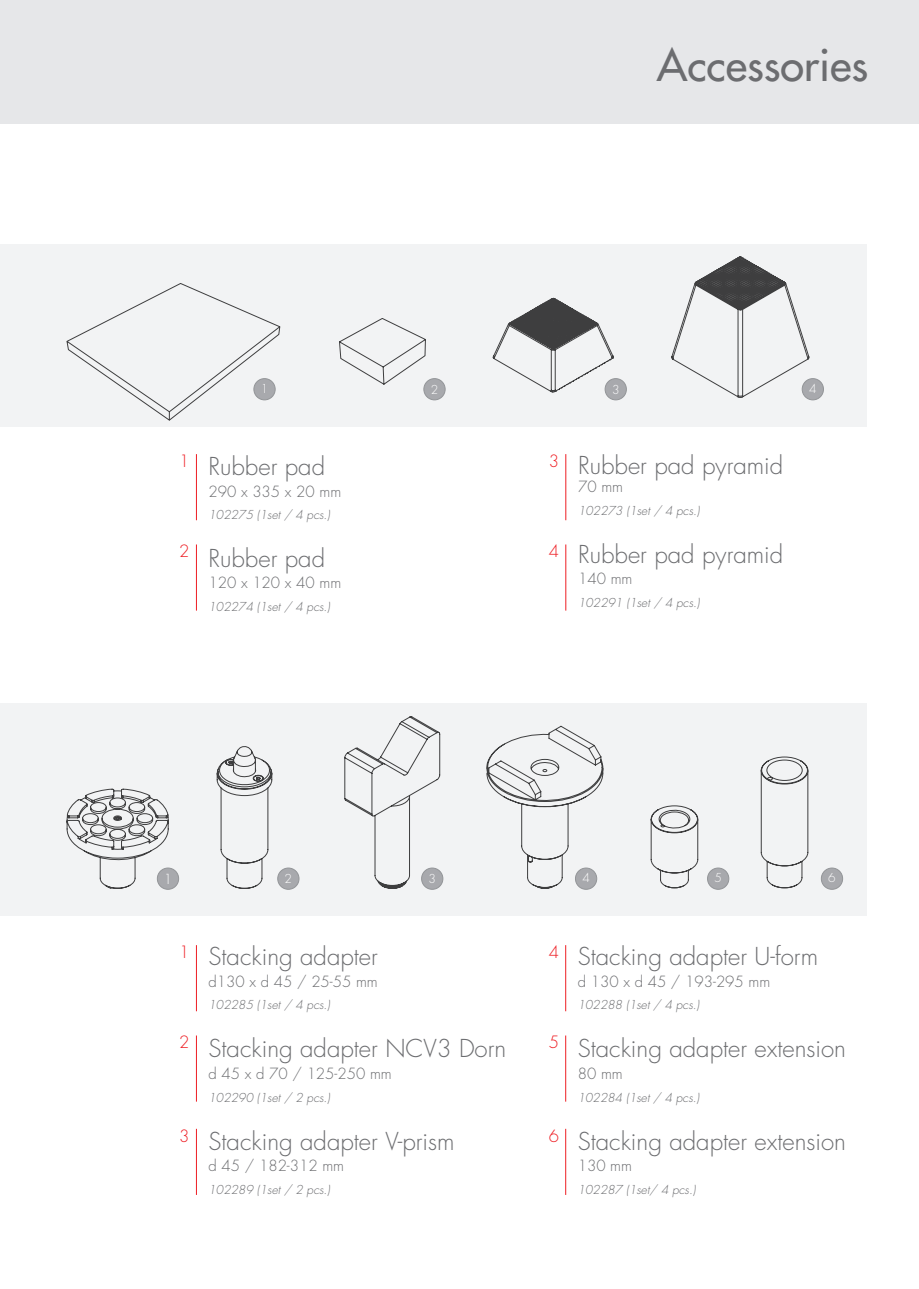
<style>
.page{position:relative;width:919px;height:1289px;background:#fff}
.page>*{position:absolute;margin:0;border:0;box-sizing:border-box;transform-origin:0 0}
.t1{font:43.5px "Futura";color:#6c6d70}
.t2{font:300 24px "Futura";color:#6c6d70}
.t3{font:300 16.5px "Futura";color:#ee1d23}
.t4{font:300 15px "Futura";color:#6c6d70}
.t5{font:300 13.5px "Futura";color:#fff}
.t6{font:italic 300 12px "Futura";color:#6c6d70}
.t7{font:300 12px "Futura";color:#fff}
</style>
<div class="page">
<div style="left:0;top:243px;width:865px;height:183px;background:#f2f3f4"></div>
<div style="left:0;top:703px;width:865px;height:212px;background:#f2f3f4"></div>
<div style="left:0;top:0;width:918px;height:123px;background:#e6e7e9"></div>
<svg style="left:66px;top:283px;width:214px;height:138px"></svg>
<svg style="left:339px;top:318px;width:87px;height:67px"></svg>
<svg style="left:671px;top:256px;width:138px;height:141px"></svg>
<svg style="left:492px;top:298px;width:121px;height:94px"></svg>
<svg style="left:216px;top:746px;width:56px;height:143px"></svg>
<svg style="left:486px;top:725px;width:117px;height:164px"></svg>
<svg style="left:67px;top:788px;width:101px;height:101px"></svg>
<svg style="left:344px;top:716px;width:96px;height:173px"></svg>
<svg style="left:650px;top:805px;width:48px;height:83px"></svg>
<svg style="left:760px;top:756px;width:48px;height:132px"></svg>
<hr style="left:196px;top:945px;width:1px;height:66px;background:#ee1d23">
<hr style="left:196px;top:1035px;width:1px;height:66px;background:#ee1d23">
<hr style="left:196px;top:1128px;width:1px;height:66px;background:#ee1d23">
<hr style="left:565px;top:945px;width:1px;height:66px;background:#ee1d23">
<hr style="left:565px;top:1035px;width:1px;height:66px;background:#ee1d23">
<hr style="left:565px;top:1128px;width:1px;height:66px;background:#ee1d23">
<hr style="left:565px;top:454px;width:1px;height:66px;background:#ee1d23">
<hr style="left:565px;top:544px;width:1px;height:66px;background:#ee1d23">
<hr style="left:196px;top:454px;width:1px;height:66px;background:#ee1d23">
<hr style="left:196px;top:544px;width:1px;height:66px;background:#ee1d23">
<div style="left:254px;top:378px;width:21px;height:22px;background:#a8a9ad;border-radius:50%"></div>
<div style="left:254px;top:378px;width:21px;height:22px;border:1px solid #939598;border-radius:50%"></div>
<div style="left:424px;top:378px;width:21px;height:22px;background:#a8a9ad;border-radius:50%"></div>
<div style="left:423px;top:378px;width:22px;height:22px;border:1px solid #939598;border-radius:50%"></div>
<div style="left:802px;top:378px;width:21px;height:22px;background:#a8a9ad;border-radius:50%"></div>
<div style="left:802px;top:378px;width:21px;height:22px;border:1px solid #939598;border-radius:50%"></div>
<div style="left:605px;top:378px;width:21px;height:22px;background:#a8a9ad;border-radius:50%"></div>
<div style="left:605px;top:378px;width:21px;height:22px;border:1px solid #939598;border-radius:50%"></div>
<div style="left:157px;top:868px;width:22px;height:21px;background:#a8a9ad;border-radius:50%"></div>
<div style="left:157px;top:867px;width:22px;height:22px;border:1px solid #939598;border-radius:50%"></div>
<div style="left:278px;top:868px;width:21px;height:21px;background:#a8a9ad;border-radius:50%"></div>
<div style="left:277px;top:867px;width:22px;height:22px;border:1px solid #939598;border-radius:50%"></div>
<div style="left:575px;top:868px;width:21px;height:21px;background:#a8a9ad;border-radius:50%"></div>
<div style="left:575px;top:867px;width:22px;height:22px;border:1px solid #939598;border-radius:50%"></div>
<div style="left:421px;top:868px;width:22px;height:21px;background:#a8a9ad;border-radius:50%"></div>
<div style="left:421px;top:867px;width:22px;height:22px;border:1px solid #939598;border-radius:50%"></div>
<div style="left:707px;top:868px;width:21px;height:21px;background:#a8a9ad;border-radius:50%"></div>
<div style="left:707px;top:867px;width:22px;height:22px;border:1px solid #939598;border-radius:50%"></div>
<div style="left:821px;top:868px;width:21px;height:21px;background:#a8a9ad;border-radius:50%"></div>
<div style="left:821px;top:867px;width:21px;height:22px;border:1px solid #939598;border-radius:50%"></div>
<h1 class="t1" style="left:656px;top:37px;width:213px">Accessories</h1>
<p class="t7" style="left:261px;top:381px;width:9px">1</p>
<p class="t7" style="left:431px;top:382px;width:9px">2</p>
<p class="t7" style="left:612px;top:381px;width:9px">3</p>
<p class="t7" style="left:809px;top:381px;width:9px">4</p>
<h3 class="t3" style="left:179px;top:450px;width:12px">1</h3>
<h3 class="t3" style="left:179px;top:540px;width:12px">2</h3>
<h2 class="t2" style="left:208px;top:451px;width:118px">Rubber pad</h2>
<p class="t4" style="left:208px;top:481px;width:134px">290 x 335 x 20 mm</p>
<p class="t6" style="left:208px;top:507px;width:123px">102275 (1set / 4 pcs.)</p>
<h2 class="t2" style="left:208px;top:543px;width:118px">Rubber pad</h2>
<p class="t4" style="left:208px;top:573px;width:134px">120 x 120 x 40 mm</p>
<p class="t6" style="left:208px;top:598px;width:123px">102274 (1set / 4 pcs.)</p>
<h3 class="t3" style="left:548px;top:450px;width:12px">3</h3>
<h3 class="t3" style="left:548px;top:540px;width:12px">4</h3>
<h2 class="t2" style="left:578px;top:450px;width:207px">Rubber pad pyramid</h2>
<p class="t4" style="left:578px;top:477px;width:46px">70 mm</p>
<p class="t6" style="left:578px;top:502px;width:123px">102273 (1set / 4 pcs.)</p>
<h2 class="t2" style="left:578px;top:538px;width:207px">Rubber pad pyramid</h2>
<p class="t4" style="left:578px;top:569px;width:56px">140 mm</p>
<p class="t6" style="left:578px;top:594px;width:123px">102291 (1set / 4 pcs.)</p>
<p class="t5" style="left:164px;top:870px;width:10px">1</p>
<p class="t7" style="left:284px;top:871px;width:9px">2</p>
<p class="t7" style="left:428px;top:870px;width:9px">3</p>
<p class="t7" style="left:582px;top:870px;width:9px">4</p>
<p class="t7" style="left:714px;top:870px;width:9px">5</p>
<p class="t7" style="left:828px;top:870px;width:9px">6</p>
<h3 class="t3" style="left:179px;top:941px;width:12px">1</h3>
<h3 class="t3" style="left:179px;top:1031px;width:12px">2</h3>
<h3 class="t3" style="left:179px;top:1124px;width:12px">3</h3>
<h2 class="t2" style="left:208px;top:941px;width:171px">Stacking adapter</h2>
<p class="t4" style="left:208px;top:971px;width:171px">d130 x d 45 / 25-55 mm</p>
<p class="t6" style="left:208px;top:997px;width:123px">102285 (1set / 4 pcs.)</p>
<h2 class="t2" style="left:208px;top:1033px;width:299px">Stacking adapter NCV3 Dorn</h2>
<p class="t4" style="left:208px;top:1063px;width:185px">d 45 x d 70 / 125-250 mm</p>
<p class="t6" style="left:208px;top:1089px;width:123px">102290 (1set / 2 pcs.)</p>
<h2 class="t2" style="left:208px;top:1125px;width:248px">Stacking adapter V-prism</h2>
<p class="t4" style="left:208px;top:1156px;width:137px">d 45 / 182-312 mm</p>
<p class="t6" style="left:208px;top:1181px;width:123px">102289 (1set / 2 pcs.)</p>
<h3 class="t3" style="left:548px;top:941px;width:12px">4</h3>
<h3 class="t3" style="left:548px;top:1031px;width:12px">5</h3>
<h3 class="t3" style="left:548px;top:1124px;width:12px">6</h3>
<h2 class="t2" style="left:577px;top:941px;width:242px">Stacking adapter U-form</h2>
<p class="t4" style="left:577px;top:971px;width:194px">d 130 x d 45 / 193-295 mm</p>
<p class="t6" style="left:577px;top:997px;width:123px">102288 (1set / 4 pcs.)</p>
<h2 class="t2" style="left:577px;top:1033px;width:270px">Stacking adapter extension</h2>
<p class="t4" style="left:577px;top:1063px;width:46px">80 mm</p>
<p class="t6" style="left:577px;top:1089px;width:123px">102284 (1set / 4 pcs.)</p>
<h2 class="t2" style="left:577px;top:1125px;width:270px">Stacking adapter extension</h2>
<p class="t4" style="left:577px;top:1156px;width:56px">130 mm</p>
<p class="t6" style="left:577px;top:1181px;width:119px">102287 (1set/ 4 pcs.)</p>
</div>
